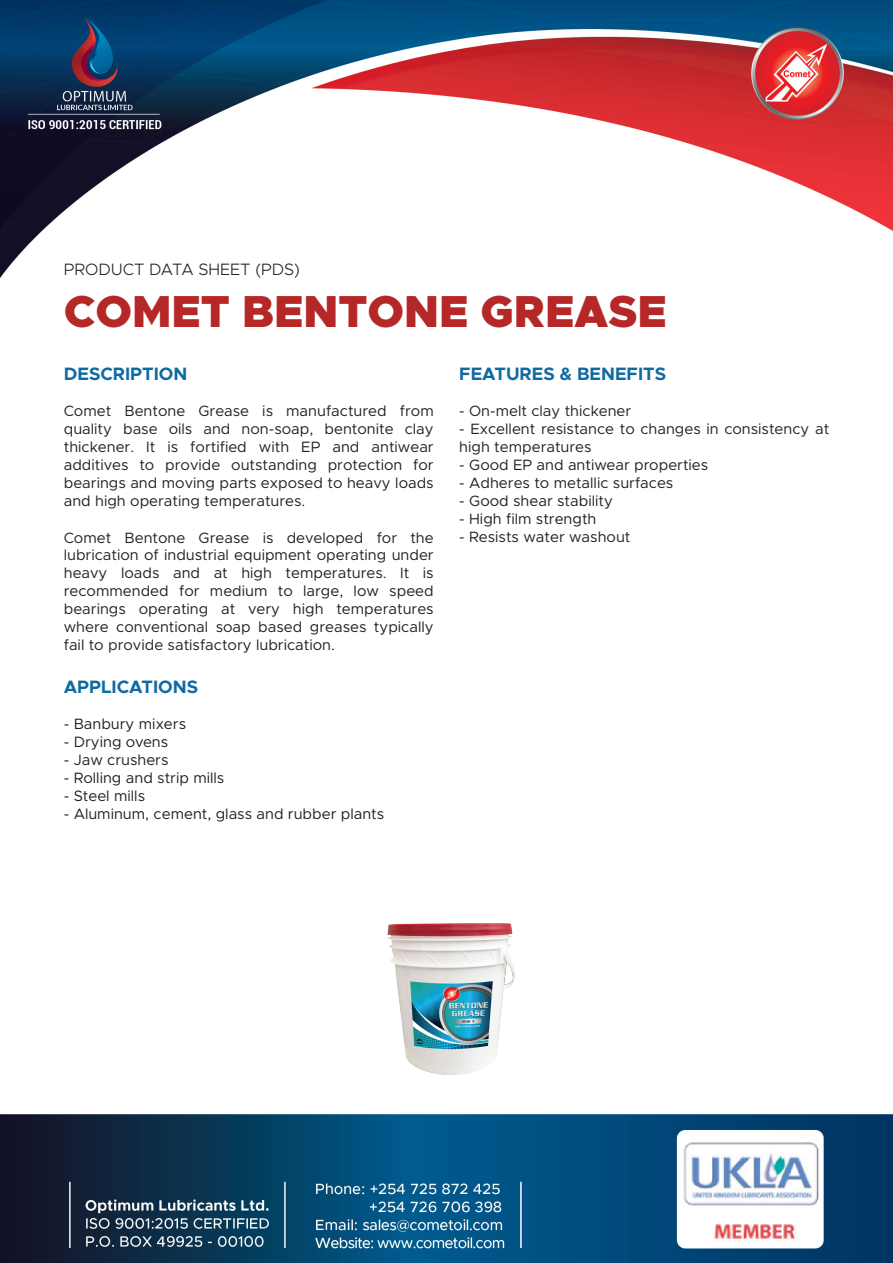
<style>
.page{position:relative;width:893px;height:1263px;background:#fff}
.page>*{position:absolute;margin:0;border:0;box-sizing:border-box;transform-origin:0 0}
.t1{font:900 45px "Metropolis";color:#b62827}
.t2{font:700 18px "Metropolis";color:#106aa2}
.t3{font:300 16.5px "Metropolis";color:#231f20}
.t4{font:15px/18px "Metropolis";color:#231f20;text-align:justify}
</style>
<div class="page">
<img style="left:0;top:0;width:893px;height:1263px">
<img style="left:369px;top:914px;width:165px;height:165px">
<p class="t3" style="left:64px;top:259px;width:238px">PRODUCT DATA SHEET (PDS)</p>
<h1 class="t1" style="left:64px;top:282px;width:604px">COMET BENTONE GREASE</h1>
<p class="t2" style="left:64px;top:362px;width:125px">DESCRIPTION</p>
<p class="t4" style="left:64px;top:402px;width:371px">Comet Bentone Grease is manufactured from quality base oils and non-soap, bentonite clay thickener. It is fortified with EP and antiwear additives to provide outstanding protection for bearings and moving parts exposed to heavy loads and high operating temperatures.</p>
<p class="t4" style="left:64px;top:528px;width:371px">Comet Bentone Grease is developed for the lubrication of industrial equipment operating under heavy loads and at high temperatures. It is recommended for medium to large, low speed bearings operating at very high temperatures where conventional soap based greases typically fail to provide satisfactory lubrication.</p>
<p class="t2" style="left:64px;top:676px;width:136px">APPLICATIONS</p>
<p class="t4" style="left:64px;top:715px;width:124px">- Banbury mixers</p>
<p class="t4" style="left:64px;top:733px;width:106px">- Drying ovens</p>
<p class="t4" style="left:64px;top:751px;width:106px">- Jaw crushers</p>
<p class="t4" style="left:64px;top:769px;width:162px">- Rolling and strip mills</p>
<p class="t4" style="left:64px;top:787px;width:83px">- Steel mills</p>
<p class="t4" style="left:64px;top:805px;width:322px">- Aluminum, cement, glass and rubber plants</p>
<p class="t2" style="left:459px;top:362px;width:208px">FEATURES &amp; BENEFITS</p>
<p class="t4" style="left:459px;top:402px;width:174px">- On-melt clay thickener</p>
<p class="t4" style="left:459px;top:420px;width:371px">- Excellent resistance to changes in consistency at high temperatures</p>
<p class="t4" style="left:459px;top:456px;width:251px">- Good EP and antiwear properties</p>
<p class="t4" style="left:459px;top:474px;width:216px">- Adheres to metallic surfaces</p>
<p class="t4" style="left:459px;top:492px;width:155px">- Good shear stability</p>
<p class="t4" style="left:459px;top:510px;width:139px">- High film strength</p>
<p class="t4" style="left:459px;top:528px;width:173px">- Resists water washout</p>
</div>
